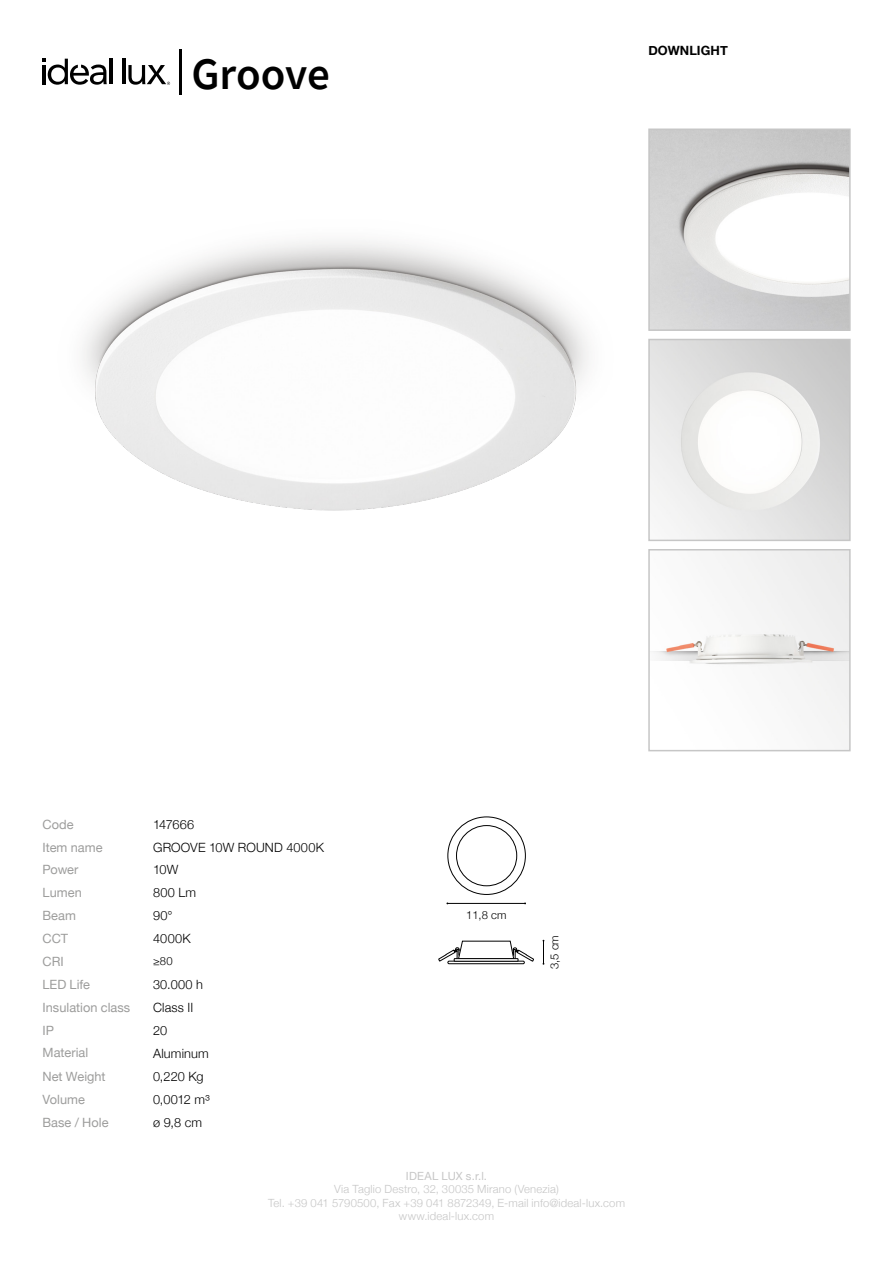
<style>
.page{position:relative;width:893px;height:1263px;background:#fff}
.page>*{position:absolute;margin:0;border:0;box-sizing:border-box;transform-origin:0 0}
.t1{font:600 45px "Source Sans Pro";letter-spacing:-.005em;color:#000}
.t2{font:12.75px/23px "Helvetica Neue";letter-spacing:.005em;color:#9d9d9c}
.t3{font:300 12.75px/22.8px "Helvetica Neue";letter-spacing:.015em;color:#000}
.t4{font:700 12.75px "Helvetica Neue";letter-spacing:.005em;color:#000}
.t5{font:300 11.25px/13.5px "Helvetica Neue";letter-spacing:.015em;color:#c6c6c6;text-align:center}
.t6{font:11.25px "Helvetica Neue";letter-spacing:.015em;color:#c6c6c6}
.t7{font:300 11.25px "Helvetica Neue";color:#000}
</style>
<div class="page">
<hr style="left:179px;top:49px;width:3px;height:45px;background:#000">
<hr style="left:110px;top:59px;width:3px;height:25px;background:#000">
<hr style="left:122px;top:59px;width:3px;height:25px;background:#000">
<svg style="left:43px;top:59px;width:64px;height:26px"></svg>
<svg style="left:128px;top:65px;width:42px;height:20px"></svg>
<img style="left:83px;top:241px;width:506px;height:270px">
<img style="left:651px;top:342px;width:197px;height:196px">
<div style="left:648px;top:339px;width:203px;height:202px;border:2px solid #c6c6c6"></div>
<img style="left:652px;top:552px;width:196px;height:196px">
<div style="left:648px;top:549px;width:203px;height:202px;border:2px solid #c6c6c6"></div>
<img style="left:651px;top:132px;width:197px;height:196px">
<div style="left:648px;top:129px;width:203px;height:202px;border:2px solid #c6c6c6"></div>
<hr style="left:447px;top:903px;width:78px;height:1px;background:#000">
<svg style="left:543px;top:940px;width:1px;height:25px"></svg>
<div style="left:448px;top:961px;width:76px;height:3px;border:1px solid #000"></div>
<svg style="left:438px;top:941px;width:96px;height:21px"></svg>
<div style="left:448px;top:817px;width:78px;height:78px;border:1px solid #000;border-radius:50%"></div>
<div style="left:456px;top:825px;width:61px;height:61px;border:1px solid #000;border-radius:50%"></div>
<h1 class="t1" style="left:191px;top:44px;width:140px">Groove</h1>
<p class="t4" style="left:648px;top:39px;width:81px">DOWNLIGHT</p>
<p class="t2" style="left:43px;top:812px;width:62px">Code<br>Item name<br>Power</p>
<p class="t3" style="left:153px;top:812px;width:43px">147666</p>
<p class="t3" style="left:153px;top:835px;width:172px">GROOVE 10W ROUND 4000K<br>10W</p>
<p class="t2" style="left:43px;top:880px;width:41px">Lumen<br>Beam<br>CCT<br>CRI</p>
<p class="t3" style="left:153px;top:880px;width:45px">800 Lm<br>90°<br>4000K</p>
<p class="t7" style="left:153px;top:952px;width:21px">≥80</p>
<p class="t7" style="left:466px;top:905px;width:42px">11,8 cm</p>
<p class="t7" style="left:545px;top:969px;width:35px;rotate:-90deg">3,5 cm</p>
<p class="t2" style="left:43px;top:972px;width:49px">LED Life</p>
<p class="t3" style="left:153px;top:972px;width:51px">30.000 h</p>
<p class="t2" style="left:43px;top:995px;width:89px">Insulation class<br>IP</p>
<p class="t3" style="left:153px;top:995px;width:42px">Class II<br>20</p>
<p class="t2" style="left:43px;top:1040px;width:47px">Material</p>
<p class="t3" style="left:153px;top:1041px;width:57px">Aluminum</p>
<p class="t2" style="left:43px;top:1064px;width:65px">Net Weight</p>
<p class="t3" style="left:153px;top:1064px;width:52px">0,220 Kg</p>
<p class="t2" style="left:43px;top:1087px;width:68px">Volume<br>Base / Hole</p>
<p class="t3" style="left:153px;top:1087px;width:58px">0,0012 m³ ø 9,8 cm</p>
<p class="t6" style="left:406px;top:1166px;width:83px">IDEAL LUX s.r.l.</p>
<p class="t5" style="left:268px;top:1182px;width:359px">Via Taglio Destro, 32, 30035 Mirano (Venezia)<br>Tel. +39 041 5790500, Fax +39 041 8872349, E-mail info@ideal-lux.com www.ideal-lux.com</p>
</div>
